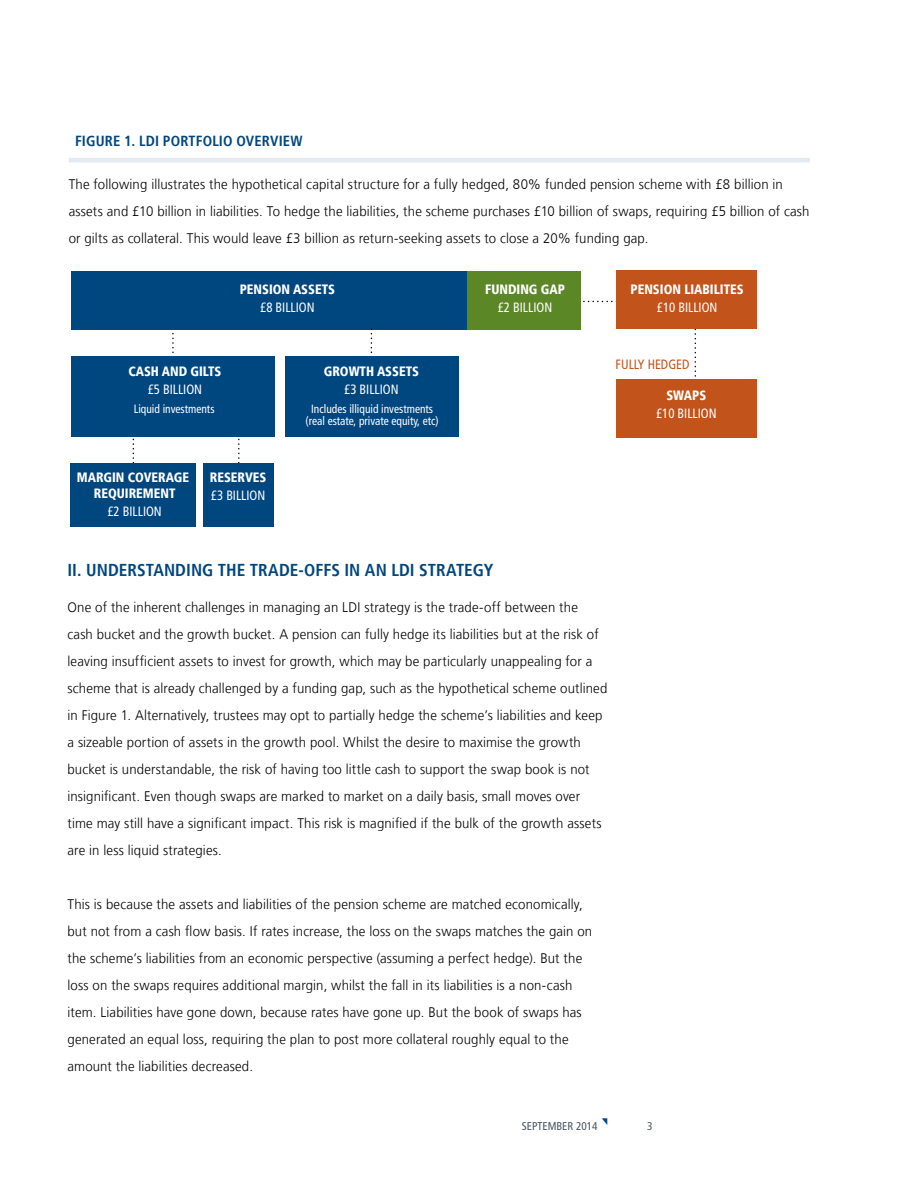
<style>
.page{position:relative;width:918px;height:1188px;background:#fff}
.page>*{position:absolute;margin:0;border:0;box-sizing:border-box;transform-origin:0 0}
.Cover_Page_Intro_Tex{font:700 condensed 17.25px "Frutiger LT";color:#00467f}
.About_Author_Calamos{font:700 condensed 14.7px "Frutiger LT";letter-spacing:.01em;color:#00467f}
.Body{font:300 13.8px/27px "Frutiger LT";letter-spacing:.01em;color:#000;scale:.95 1}
.t1{font:900 condensed 13.5px/18px "Frutiger LT";color:#fff;text-align:center;scale:.95 1}
.t2{font:condensed 13.5px/18px "Frutiger LT";color:#fff;scale:.95 1}
.t3{font:condensed 13.5px "Frutiger LT";color:#c2531a;scale:.95 1}
.t4{font:condensed 12px/12px "Frutiger LT";color:#fff;text-align:center;scale:.95 1}
.Data_As_of{font:condensed 11.25px "Frutiger LT";color:#455560}
.s1{font-weight:400}
.s2{font-weight:900}
</style>
<div class="page">
<hr style="left:69px;top:158px;width:741px;height:4px;background:#e4eaef">
<svg style="left:580px;top:301px;width:36px;height:1px"></svg>
<svg style="left:695px;top:329px;width:1px;height:47px"></svg>
<svg style="left:133px;top:438px;width:1px;height:25px"></svg>
<svg style="left:238px;top:438px;width:2px;height:25px"></svg>
<svg style="left:172px;top:333px;width:2px;height:20px"></svg>
<div style="left:71px;top:272px;width:396px;height:58px;background:#00467f"></div>
<div style="left:70px;top:463px;width:126px;height:63px;background:#00467f"></div>
<div style="left:204px;top:463px;width:70px;height:63px;background:#00467f"></div>
<svg style="left:371px;top:328px;width:1px;height:25px"></svg>
<div style="left:616px;top:271px;width:141px;height:58px;background:#c2531a"></div>
<div style="left:71px;top:356px;width:203px;height:81px;background:#00467f"></div>
<div style="left:285px;top:356px;width:173px;height:81px;background:#00467f"></div>
<div style="left:616px;top:379px;width:141px;height:59px;background:#c2531a"></div>
<div style="left:467px;top:272px;width:113px;height:58px;background:#5c8727"></div>
<p class="About_Author_Calamos" style="left:75px;top:132px;width:229px">FIGURE 1. LDI PORTFOLIO OVERVIEW</p>
<p class="Body" style="left:69px;top:171px;width:781px">The following illustrates the hypothetical capital structure for a fully hedged, 80% funded pension scheme with £8 billion in assets and £10 billion in liabilities. To hedge the liabilities, the scheme purchases £10 billion of swaps, requiring £5 billion of cash or gilts as collateral. This would leave £3 billion as return-seeking assets to close a 20% funding gap.</p>
<p class="t1" style="left:240px;top:280px;width:102px">PENSION ASSETS <span class="s1">£8 BILLION</span></p>
<p class="t1" style="left:631px;top:280px;width:121px">PENSION LIABILITES <span class="s1">£10 BILLION</span></p>
<p class="t1" style="left:485px;top:280px;width:85px">FUNDING GAP <span class="s1">£2 BILLION</span></p>
<p class="t1" style="left:128px;top:362px;width:100px">CASH AND GILTS <span class="s1">£5 BILLION</span></p>
<p class="t1" style="left:324px;top:362px;width:102px">GROWTH ASSETS <span class="s1">£3 BILLION</span></p>
<p class="t4" style="left:134px;top:403px;width:87px">Liquid investments</p>
<p class="t4" style="left:306px;top:403px;width:142px">Includes illiquid investments (real estate, private equity, etc)</p>
<p class="t1" style="left:77px;top:470px;width:120px;line-height:15.8px">MARGIN COVERAGE<br>REQUIREMENT</p>
<p class="t2" style="left:107px;top:502px;width:59px">£2 BILLION</p>
<p class="t2" style="left:210px;top:469px;width:61px"><span class="s2">RESERVES </span>£3 BILLION</p>
<p class="t3" style="left:616px;top:356px;width:79px">FULLY HEDGED</p>
<p class="t2" style="left:656px;top:387px;width:65px;text-align:center"><span class="s2">SWAPS </span>£10 BILLION</p>
<p class="Cover_Page_Intro_Tex" style="left:68px;top:560px;width:427px">II. UNDERSTANDING THE TRADE-OFFS IN AN LDI STRATEGY</p>
<p class="Body" style="left:68px;top:594px;width:570px">One of the inherent challenges in managing an LDI strategy is the trade-off between the<br>cash bucket and the growth bucket. A pension can fully hedge its liabilities but at the risk of leaving insufficient assets to invest for growth, which may be particularly unappealing for a scheme that is already challenged by a funding gap, such as the hypothetical scheme outlined in Figure 1. Alternatively, trustees may opt to partially hedge the scheme’s liabilities and keep a sizeable portion of assets in the growth pool. Whilst the desire to maximise the growth bucket is understandable, the risk of having too little cash to support the swap book is not insignificant. Even though swaps are marked to market on a daily basis, small moves over time may still have a significant impact. This risk is magnified if the bulk of the growth assets are in less liquid strategies.</p>
<p class="Body" style="left:68px;top:891px;width:554px">This is because the assets and liabilities of the pension scheme are matched economically, but not from a cash flow basis. If rates increase, the loss on the swaps matches the gain on the scheme’s liabilities from an economic perspective (assuming a perfect hedge). But the loss on the swaps requires additional margin, whilst the fall in its liabilities is a non-cash item. Liabilities have gone down, because rates have gone up. But the book of swaps has generated an equal loss, requiring the plan to post more collateral roughly equal to the amount the liabilities decreased.</p>
<p class="Data_As_of" style="left:522px;top:1120px;width:77px">SEPTEMBER 2014</p>
<p class="Data_As_of" style="left:647px;top:1120px;width:7px">3</p>
</div>
